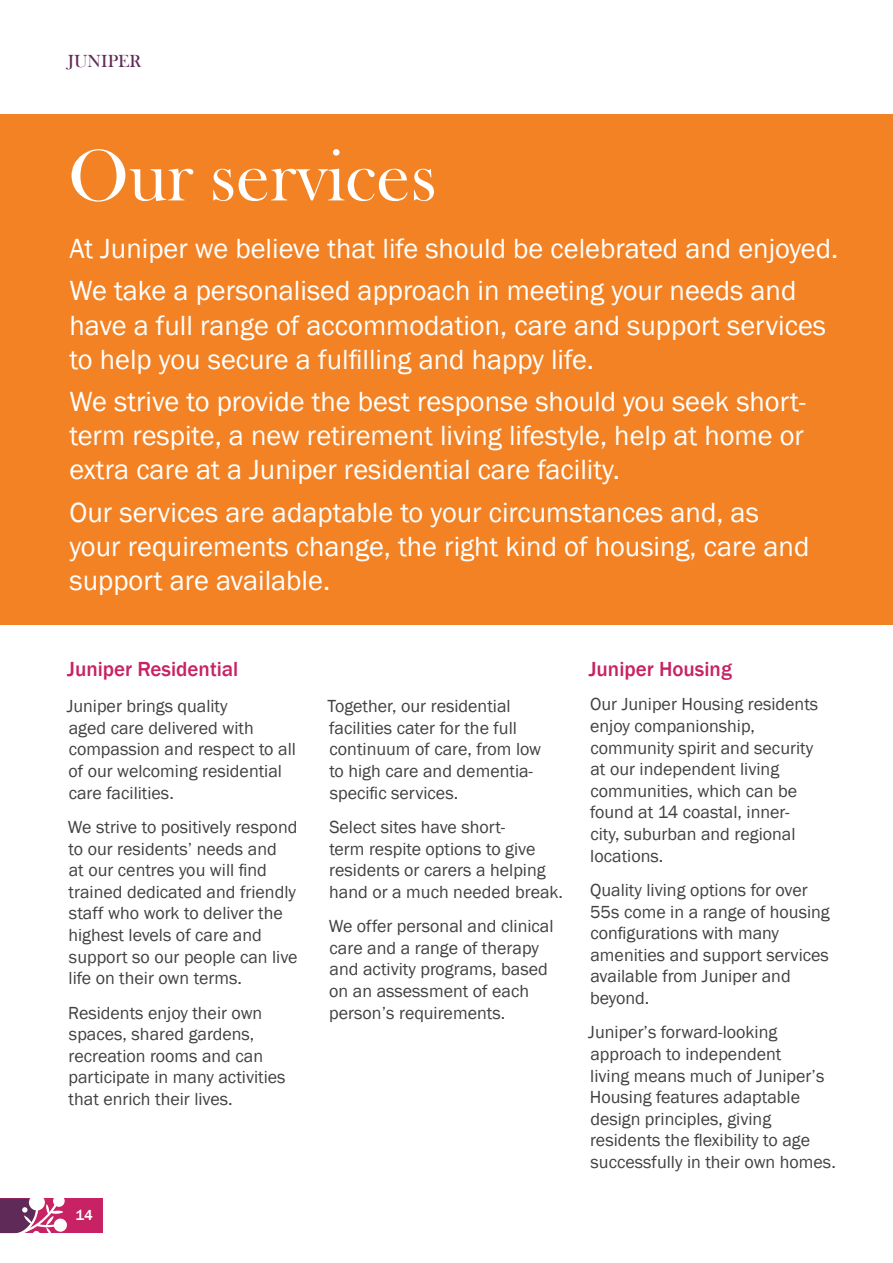
<style>
.page{position:relative;width:893px;height:1263px;background:#fff}
.page>*{position:absolute;margin:0;border:0;box-sizing:border-box;transform-origin:0 0}
.t1{font:75px "Bask Old Face";color:#fff}
.t2{font:28.5px/34.2px "Franklin Gothic";color:#fff}
.t3{font:500 21px "Franklin Gothic";color:#c72263}
.t4{font:18px/21.6px "Franklin Gothic";color:#414042}
.t5{font:18px "Bask Old Face";color:#602a58}
.t6{font:500 15px "Franklin Gothic";color:#fff}
</style>
<div class="page">
<div style="left:0;top:115px;width:893px;height:510px;background:#f28224"></div>
<div style="left:0;top:1198px;width:102px;height:35px;background:#c72263"></div>
<svg style="left:0;top:1198px;width:67px;height:36px"></svg>
<p class="t5" style="left:68px;top:51px;width:74px">JUNIPER</p>
<h1 class="t1" style="left:68px;top:134px;width:370px">Our services</h1>
<h2 class="t2" style="left:70px;top:228px;width:770px;line-height:42.3px">At Juniper we believe that life should be celebrated and enjoyed.<br>We take a personalised approach in meeting your needs and</h2>
<h2 class="t2" style="left:70px;top:309px;width:758px">have a full range of accommodation, care and support services to help you secure a fulfilling and happy life.</h2>
<h2 class="t2" style="left:70px;top:385px;width:738px;text-align:justify">We strive to provide the best response should you seek short&shy;term respite, a new retirement living lifestyle, help at home or extra care at a Juniper residential care facility.</h2>
<h2 class="t2" style="left:70px;top:496px;width:741px">Our services are adaptable to your circumstances and, as your requirements change, the right kind of housing, care and support are available.</h2>
<p class="t3" style="left:67px;top:656px;width:173px">Juniper Residential</p>
<p class="t3" style="left:589px;top:656px;width:145px">Juniper Housing</p>
<p class="t4" style="left:590px;top:694px;width:230px">Our Juniper Housing residents enjoy companionship, community spirit and security at our independent living communities, which can be found at 14 coastal, inner&shy;city, suburban and regional locations.</p>
<p class="t4" style="left:590px;top:879px;width:241px">Quality living options for over<br>55s come in a range of housing configurations with many amenities and support services available from Juniper and beyond.</p>
<p class="t4" style="left:588px;top:1022px;width:249px">Juniper’s forward-looking approach to independent<br>living means much of Juniper’s<br>Housing features adaptable design principles, giving residents the flexibility to age successfully in their own homes.</p>
<p class="t4" style="left:67px;top:696px;width:231px">Juniper brings quality<br>aged care delivered with compassion and respect to all of our welcoming residential care facilities.</p>
<p class="t4" style="left:68px;top:816px;width:231px">We strive to positively respond to our residents’ needs and<br>at our centres you will find trained dedicated and friendly staff who work to deliver the highest levels of care and support so our people can live life on their own terms.</p>
<p class="t4" style="left:68px;top:1002px;width:219px">Residents enjoy their own spaces, shared gardens, recreation rooms and can participate in many activities that enrich their lives.</p>
<p class="t4" style="left:328px;top:696px;width:215px">Together, our residential facilities cater for the full continuum of care, from low to high care and dementia&shy;specific services.</p>
<p class="t4" style="left:329px;top:816px;width:235px">Select sites have short-<br>term respite options to give residents or carers a helping hand or a much needed break.</p>
<p class="t4" style="left:329px;top:916px;width:226px">We offer personal and clinical care and a range of therapy and activity programs, based on an assessment of each person’s requirements.</p>
<p class="t6" style="left:75px;top:1206px;width:19px">14</p>
</div>
